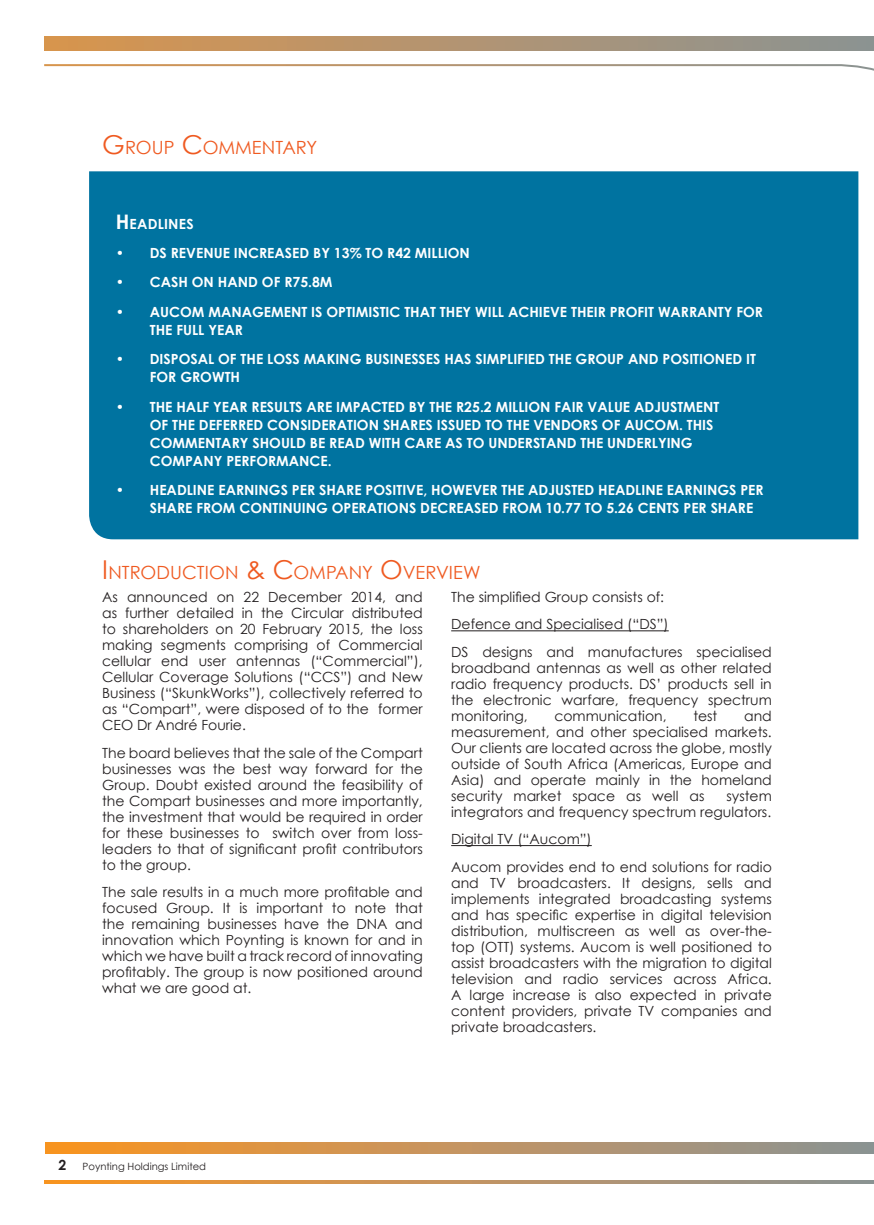
<style>
.page{position:relative;width:874px;height:1225px;background:#fff}
.page>*{position:absolute;margin:0;border:0;box-sizing:border-box;transform-origin:0 0}
.t1{font:18.2px "Century Gothic";color:#ef5a21}
.t2{font:14px/16px "Century Gothic";color:#231f20;text-align:justify}
.t3{font:700 14px/18px "Century Gothic";color:#fff}
.t4{font:700 14px "Century Gothic";letter-spacing:.015em;color:#fff}
.t5{font:10px "Century Gothic";color:#231f20}
.s1{font-size:26px}
.s2{font-size:20px}
.s3{font-weight:700;font-size:14px}
</style>
<div class="page">
<svg style="left:44px;top:64px;width:829px;height:7px"></svg>
<svg style="left:45px;top:1142px;width:828px;height:11px"></svg>
<svg style="left:45px;top:1180px;width:828px;height:3px"></svg>
<svg style="left:44px;top:36px;width:829px;height:15px"></svg>
<div style="left:89px;top:171px;width:768px;height:368px;background:#0073a0"></div>
<hr style="left:451px;top:630px;width:217px;height:1px;background:#231f20">
<hr style="left:451px;top:845px;width:140px;height:1px;background:#231f20">
<h1 class="t1" style="left:102px;top:136px;width:216px"><span class="s1">G</span>ROUP <span class="s1">C</span>OMMENTARY</h1>
<p class="t4" style="left:116px;top:215px;width:79px"><span class="s2">H</span>EADLINES</p>
<p class="t3" style="left:116px;top:244px;width:355px">• DS REVENUE INCREASED BY 13% TO R42 MILLION</p>
<p class="t3" style="left:116px;top:273px;width:218px">• CASH ON HAND OF R75.8M</p>
<p class="t3" style="left:150px;top:302px;width:609px;text-indent:-34px">• AUCOM MANAGEMENT IS OPTIMISTIC THAT THEY WILL ACHIEVE THEIR PROFIT WARRANTY FOR<br>THE FULL YEAR</p>
<p class="t3" style="left:150px;top:350px;width:607px;text-indent:-34px">• DISPOSAL OF THE LOSS MAKING BUSINESSES HASSIMPLIFIED THE GROUP AND POSITIONED IT<br>FOR GROWTH</p>
<p class="t3" style="left:150px;top:397px;width:570px;text-indent:-34px">• THE HALF YEARRESULTS ARE IMPACTED BY THE R25.2 MILLION FAIR VALUE ADJUSTMENT OF THE DEFERRED CONSIDERATION SHARES ISSUED TO THE VENDORS OF AUCOM. THIS COMMENTARY SHOULD BE READ WITH CARE AS TO UNDERSTAND THE UNDERLYING COMPANY PERFORMANCE.</p>
<p class="t3" style="left:150px;top:480px;width:610px;text-indent:-34px">• H EADLINE EARNINGS PERSHARE POSITIVE, HOWEVER THE ADJUSTED HEADLINE EARNINGS PER<br>SHARE FROM CONTINUING OPERATIONSDECREASED FROM 10.77 TO 5.26 CENT</p>
<p class="t3" style="left:672px;top:498px;width:81px">S PERSHARE</p>
<h1 class="t1" style="left:102px;top:561px;width:380px"><span class="s1">I</span>NTRODUCTION <span class="s1">&amp; C</span>OMPANY <span class="s1">O</span>VERVI EW</h1>
<p class="t2" style="left:102px;top:589px;width:322px">As announced on 22 December 2014, and as further detailed in the Circular distributed to shareholders on 20 February 2015, the loss making segments comprising of Commercial cellular end user antennas (“Commercial”), Cellular Coverage Solutions (“CCS”) and New Business (“SkunkWorks”), collectively referred to as “Compart”, were disposed of to the former CEO Dr André Fourie.</p>
<p class="t2" style="left:102px;top:744px;width:322px">The board believes that the sale of the Compart businesses was the best way forward for the Group. Doubt existed around the feasibility of the Compart businesses and more importantly, the investment that would be required in order for these businesses to switch over from loss&shy;leaders to that of significant profit contributors to the group.</p>
<p class="t2" style="left:102px;top:883px;width:322px">The sale results in a much more profitable and focused Group. It is important to note that the remaining businesses have the DNA and innovation which Poynting is known for and in which we have built a track record of innovating profitably. The group is now positioned around what we are good at.</p>
<p class="t2" style="left:451px;top:583px;width:322px;line-height:27.4px;text-align:left">The simplified Group consists of:<br>Defence and Specialised (“DS”)<br>DS designs and manufactures specialised</p>
<p class="t2" style="left:451px;top:659px;width:322px">broadband antennas as well as other related radio frequency products. DS’ products sell in the electronic warfare, frequency spectrum monitoring,</p>
<p class="t2" style="left:554px;top:707px;width:114px">communication,</p>
<p class="t2" style="left:693px;top:707px;width:26px">test</p>
<p class="t2" style="left:451px;top:707px;width:322px;text-indent:293px">and measurement, and other specialised markets.<br>Our clients are located across the globe, mostly outside of South Africa (Americas, Europe and Asia) and operate mainly in the homeland security market space as well as</p>
<p class="t2" style="left:451px;top:787px;width:322px;text-align:right">system<br>integrators and frequency spectrum regulators.</p>
<p class="t2" style="left:451px;top:825px;width:322px;line-height:27.4px">Digital TV (“Aucom”)<br>Aucom provides end to end solutions for radio</p>
<p class="t2" style="left:451px;top:874px;width:322px">and TV broadcasters. It designs, sells and implements integrated broadcasting systems and has specific expertise in digital television distribution, multiscreen as well as over-the&shy;top (OTT) systems. Aucom is well positioned to assist broadcasters with the migration to digital television and radio services across Africa.<br>A large increase is also expected in private content providers, private TV companies and private broadcasters.</p>
<p class="t5" style="left:58px;top:1160px;width:149px"><span class="s3">2</span> Poynting Holdings Limited</p>
</div>
